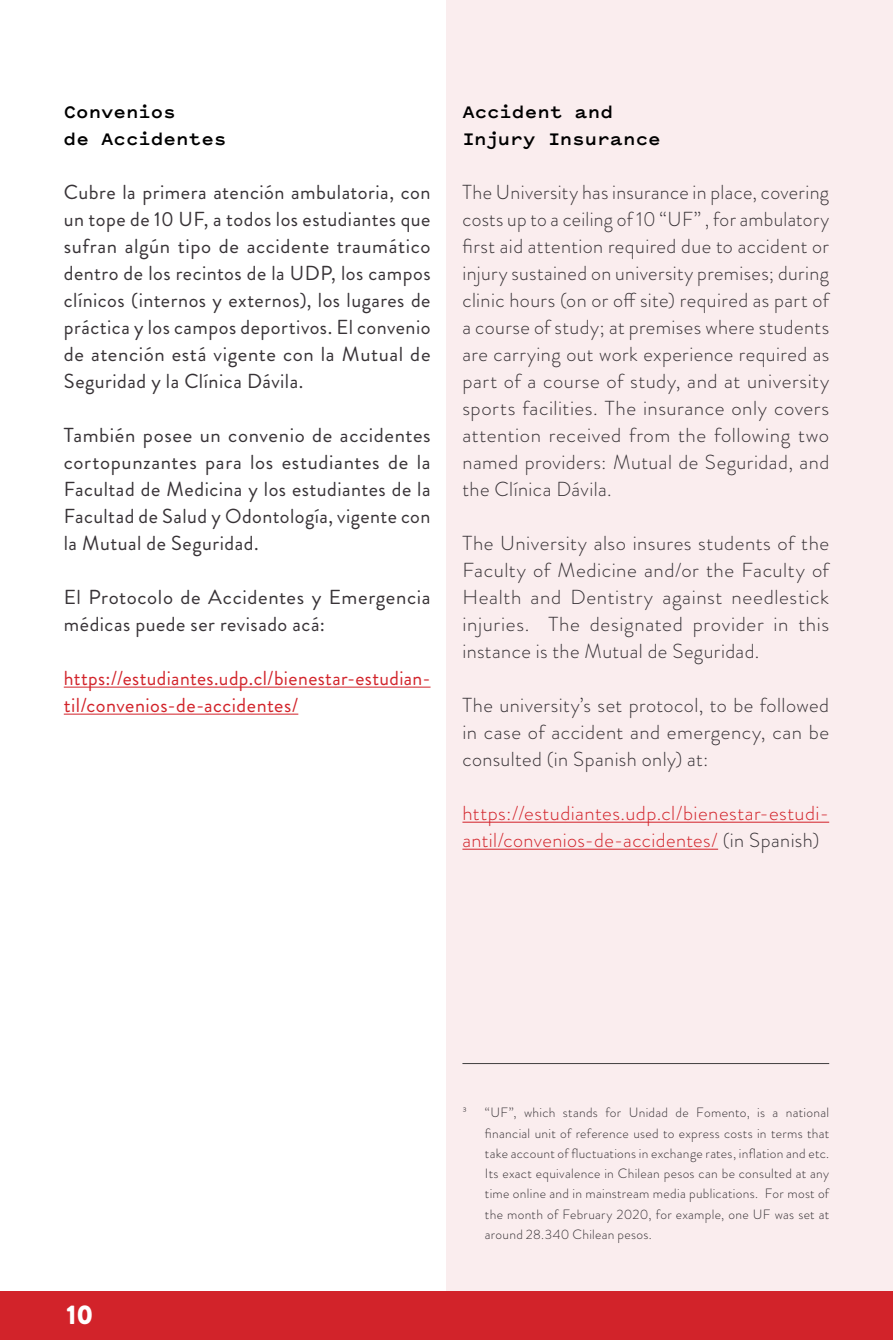
<style>
.page{position:relative;width:893px;height:1340px;background:#fff}
.page>*{position:absolute;margin:0;border:0;box-sizing:border-box;transform-origin:0 0}
.t1{font:900 27px "Brandon Grotesque";color:#fff}
.t2{font:300 20.25px/27px "Brandon Grotesque";letter-spacing:.02em;color:#383337;text-align:justify}
.t3{font:20.25px/27px "Brandon Grotesque";letter-spacing:.025em;color:#383337;text-align:justify}
.t4{font:300 20.25px/27px "Brandon Grotesque";letter-spacing:.02em;color:#d2232a}
.t5{font:20.25px/27px "Brandon Grotesque";letter-spacing:.02em;color:#d2232a}
.t6{font:700 20.25px/27px "Pitch Sans";letter-spacing:.005em;color:#000}
.t7{font:300 13.5px/20.2px "Brandon Grotesque";letter-spacing:.02em;color:#383337;text-align:justify}
.s1{color:#383337}
</style>
<div class="page">
<div style="left:446px;top:0;width:447px;height:1290px;background:#faedee"></div>
<div style="left:0;top:1291px;width:893px;height:48px;background:#d2232a"></div>
<hr style="left:64px;top:686px;width:367px;height:1px;background:#d2232a">
<hr style="left:64px;top:713px;width:234px;height:1px;background:#d2232a">
<hr style="left:462px;top:821px;width:367px;height:1px;background:#d2232a">
<hr style="left:462px;top:848px;width:256px;height:1px;background:#d2232a">
<hr style="left:462px;top:1063px;width:367px;height:1px;background:#3f3e3e">
<p class="t6" style="left:64px;top:98px;width:164px">Convenios<br>de Accidentes</p>
<p class="t6" style="left:462px;top:98px;width:200px">Accident and<br>Injury Insurance</p>
<p class="t3" style="left:64px;top:179px;width:368px">Cubre la primera atención ambulatoria, con un tope de 10 UF, a todos los estudiantes que sufran algún tipo de accidente traumático dentro de los recintos de la UDP, los campos clínicos (internos y externos), los lugares de práctica y los campos deportivos. El convenio de atención está vigente con la Mutual de Seguridad y la Clínica Dávila.</p>
<p class="t3" style="left:64px;top:422px;width:368px">También posee un convenio de accidentes cortopunzantes para los estudiantes de la Facultad de Medicina y los estudiantes de la Facultad de Salud y Odontología, vigente con la Mutual de Seguridad.</p>
<p class="t3" style="left:64px;top:584px;width:368px">El Protocolo de Accidentes y Emergencia médicas puede ser revisado acá:</p>
<p class="t5" style="left:64px;top:665px;width:368px">https://estudiantes.udp.cl/bienestar-estudian&shy;til/convenios-de-accidentes/</p>
<p class="t2" style="left:462px;top:178px;width:368px">The University has insurance in place, covering costs up to a ceiling of 10 “UF” , for ambulatory first aid attention required due to accident or injury sustained on university premises; during clinic hours (on or off site) required as part of a course of study; at premises where students are carrying out work experience required as part of a course of study, and at university sports facilities. The insurance only covers attention received from the following two named providers: Mutual de Seguridad, and the Clínica Dávila.</p>
<p class="t2" style="left:462px;top:529px;width:368px">The University also insures students of the Faculty of Medicine and/or the Faculty of Health and Dentistry against needlestick injuries. The designated provider in this instance is the Mutual de Seguridad.</p>
<p class="t2" style="left:462px;top:691px;width:368px">The university’s set protocol, to be followed in case of accident and emergency, can be consulted (in Spanish only) at:</p>
<p class="t4" style="left:462px;top:799px;width:368px">https://estudiantes.udp.cl/bienestar-estudi&shy;antil/convenios-de-accidentes/ <span class="s1">(in Spanish)</span></p>
<h1 class="t1" style="left:66px;top:1295px;width:28px">10</h1>
<p class="t7" style="left:462px;top:1102px;width:6px">3</p>
<p class="t7" style="left:485px;top:1102px;width:346px">“UF”, which stands for Unidad de Fomento, is a national financial unit of reference used to express costs in terms that take account of fluctuations in exchange rates, inflation and etc.<br>Its exact equivalence in Chilean pesos can be consulted at any time online and in mainstream media publications. For most of the month of February 2020, for example, one UF was set at around 28.340 Chilean pesos.</p>
</div>
